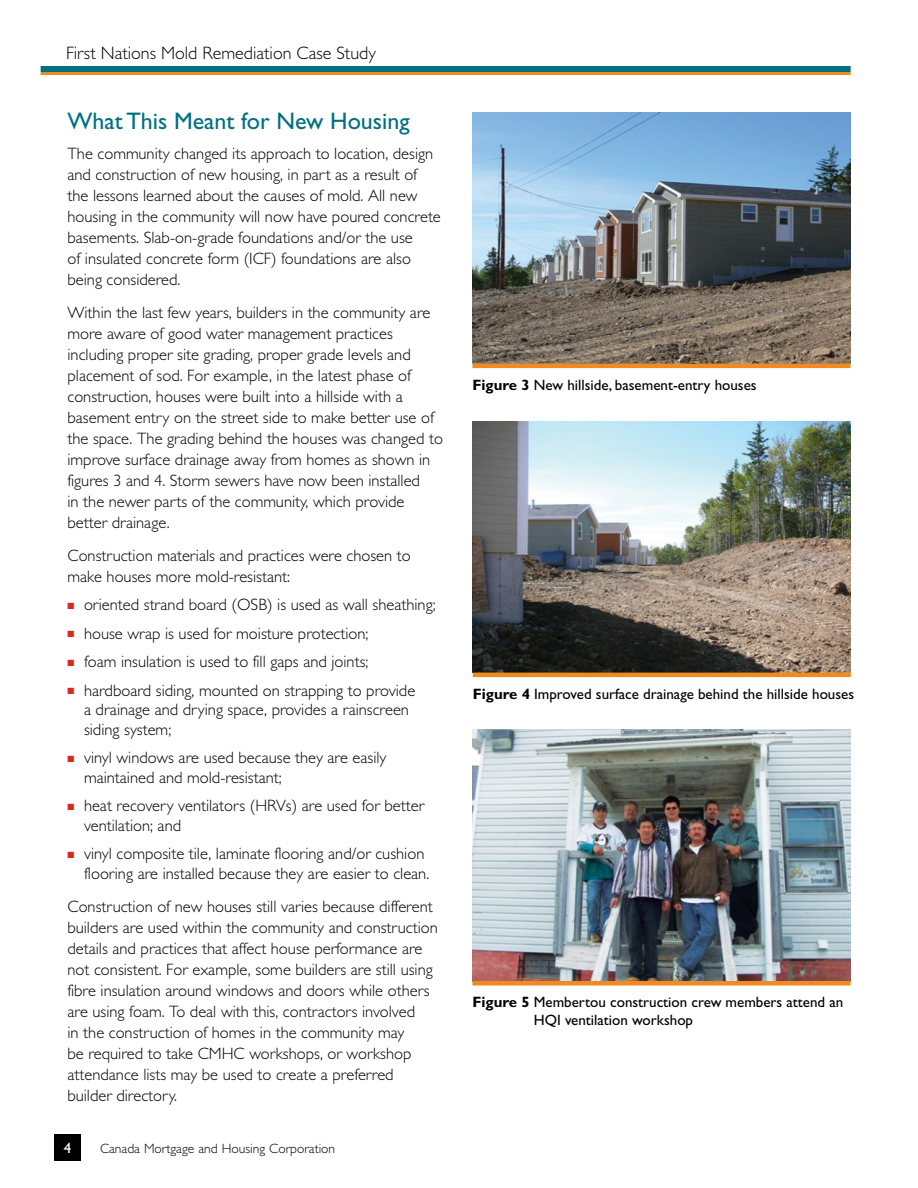
<style>
.page{position:relative;width:918px;height:1188px;background:#fff}
.page>*{position:absolute;margin:0;border:0;box-sizing:border-box;transform-origin:0 0}
.CS_Subtitle__H2{font:24px "Gill Sans Std";color:#007083}
.t1{font:300 18px "Gill Sans Std";color:#000}
.CS_Body__P{font:300 16.5px/21px "Gill Sans Std";color:#000}
.CS_Figure_Caption__P{font:15px/18px "Gill Sans Std";color:#000}
.t2{font:15px "Gill Sans Std";color:#fff}
.t3{font:300 13.5px "Gill Sans Std";color:#000}
.s1{color:#d52b1e}
.s2{font-weight:700}
</style>
<div class="page">
<hr style="left:41px;top:72px;width:810px;height:3px;background:#f18b21">
<div style="left:41px;top:66px;width:810px;height:6px;background:#007083"></div>
<div style="left:54px;top:1134px;width:27px;height:27px;background:#000"></div>
<img style="left:472px;top:113px;width:378px;height:251px">
<img style="left:473px;top:422px;width:378px;height:251px">
<img style="left:472px;top:730px;width:378px;height:251px">
<div style="left:472px;top:981px;width:378px;height:5px;background:#f18b21"></div>
<hr style="left:472px;top:364px;width:378px;height:4px;background:#f18b21">
<hr style="left:473px;top:673px;width:378px;height:4px;background:#f18b21">
<p class="t1" style="left:66px;top:43px;width:311px">First Nations Mold Remediation Case Study</p>
<h2 class="CS_Subtitle__H2" style="left:68px;top:107px;width:344px">What This Meant for New Housing</h2>
<p class="CS_Body__P" style="left:68px;top:143px;width:375px">The community changed its approach to location, design and construction of new housing, in part as a result of the lessons learned about the causes of mold. All new housing in the community will now have poured concrete basements. Slab-on-grade foundations and/or the use<br>of insulated concrete form (ICF) foundations are also being considered.</p>
<p class="CS_Body__P" style="left:68px;top:302px;width:377px">Within the last few years, builders in the community are more aware of good water management practices including proper site grading, proper grade levels and placement of sod. For example, in the latest phase of construction, houses were built into a hillside with a basement entry on the street side to make better use of the space. The grading behind the houses was changed to improve surface drainage away from homes as shown in figures 3 and 4. Storm sewers have now been installed<br>in the newer parts of the community, which provide better drainage.</p>
<p class="CS_Body__P" style="left:68px;top:545px;width:345px">Construction materials and practices were chosen to make houses more mold-resistant:</p>
<p class="CS_Body__P" style="left:68px;top:595px;width:370px"><span class="s1">■</span> oriented strand board (OSB) is used as wall sheathing;</p>
<p class="CS_Body__P" style="left:68px;top:623px;width:303px"><span class="s1">■</span> house wrap is used for moisture protection;</p>
<p class="CS_Body__P" style="left:68px;top:652px;width:302px"><span class="s1">■</span> foam insulation is used to fill gaps and joints;</p>
<p class="CS_Body__P" style="left:84px;top:681px;width:333px;line-height:19.5px;text-indent:-16px"><span class="s1">■</span> hardboard siding, mounted on strapping to provide a drainage and drying space, provides a rainscreen siding system;</p>
<p class="CS_Body__P" style="left:84px;top:748px;width:304px;line-height:19.5px;text-indent:-16px"><span class="s1">■</span> vinyl windows are used because they are easily maintained and mold-resistant;</p>
<p class="CS_Body__P" style="left:84px;top:796px;width:342px;line-height:19.5px;text-indent:-16px"><span class="s1">■</span> heat recovery ventilators (HRVs) are used for better ventilation; and</p>
<p class="CS_Body__P" style="left:68px;top:844px;width:363px;line-height:19.5px;text-align:right"><span class="s1">■</span> vinyl composite tile, laminate flooring and/or cushion flooring are installed because they are easier to clean.</p>
<p class="CS_Body__P" style="left:68px;top:896px;width:372px">Construction of new houses still varies because different builders are used within the community and construction details and practices that affect house performance are not consistent. For example, some builders are still using fibre insulation around windows and doors while others are using foam. To deal with this, contractors involved<br>in the construction of homes in the community may<br>be required to take CMHC workshops, or workshop attendance lists may be used to create a preferred builder directory.</p>
<p class="t2" style="left:64px;top:1139px;width:9px">4</p>
<p class="t3" style="left:100px;top:1141px;width:237px">Canada Mortgage and Housing Corporation</p>
<p class="CS_Figure_Caption__P" style="left:472px;top:376px;width:286px"><span class="s2">Figure 3</span> New hillside, basement-entry houses</p>
<p class="CS_Figure_Caption__P" style="left:473px;top:685px;width:383px"><span class="s2">Figure 4</span> Improved surface drainage behind the hillside houses</p>
<p class="CS_Figure_Caption__P" style="left:534px;top:993px;width:311px;text-indent:-61px"><span class="s2">Figure 5</span> Membertou construction crew members attend an<br>HQI ventilation workshop</p>
</div>
